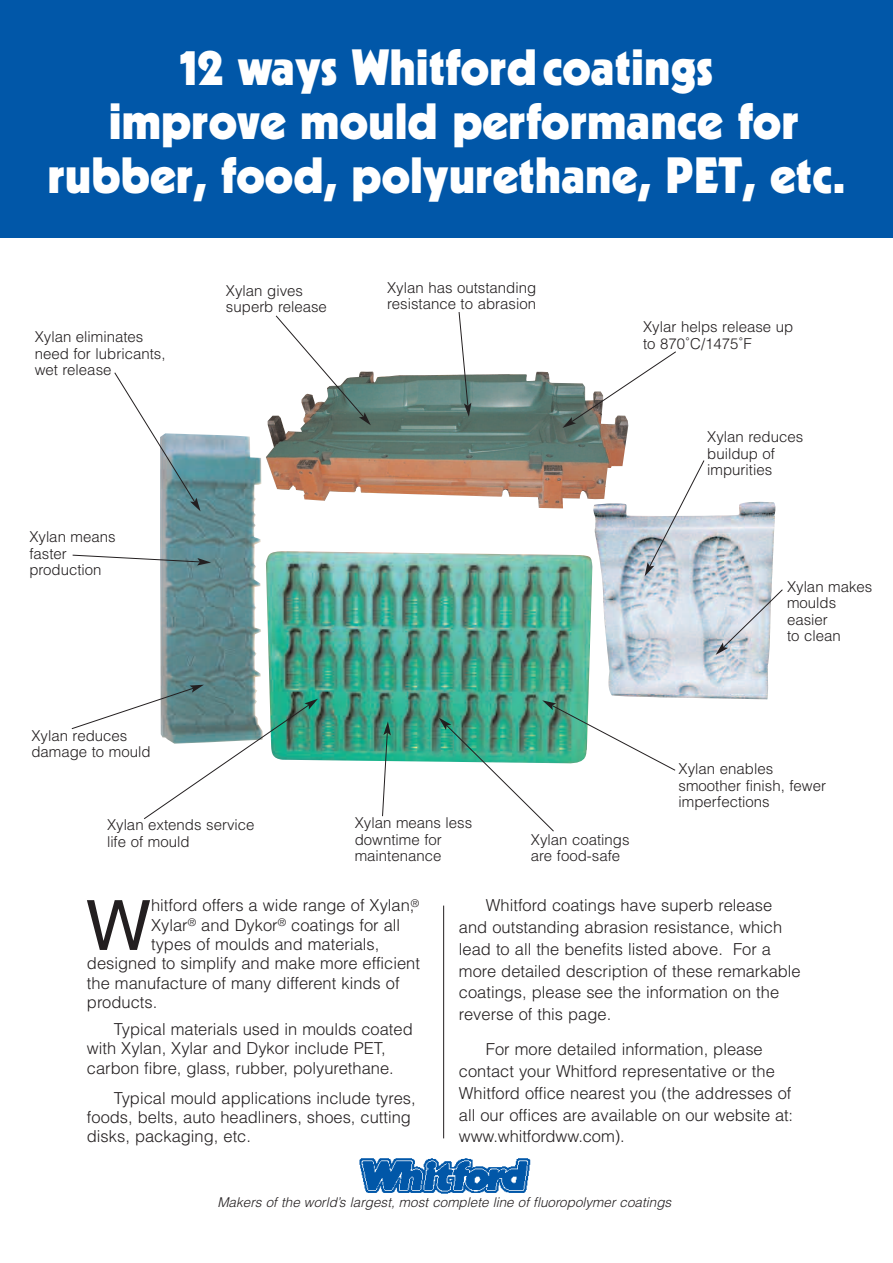
<style>
.page{position:relative;width:893px;height:1263px;background:#fff}
.page>*{position:absolute;margin:0;border:0;box-sizing:border-box;transform-origin:0 0}
.t1{font:69.3px "Helvetica";color:#231f20}
.t2{font:900 49.5px/54px "Kabel";color:#fff;text-align:center}
.t3{font:300 16.5px/21.8px "Helvetica";color:#231f20}
.t4{font:300 15px/16.5px "Helvetica";color:#231f20}
.t5{font:italic 300 13.5px "Helvetica";color:#231f20}
</style>
<div class="page">
<div style="left:0;top:0;width:893px;height:238px;background:#0157a8"></div>
<img style="left:359px;top:1158px;width:172px;height:36px">
<hr style="left:443px;top:905px;width:1px;height:233px;background:#231f20">
<img style="left:266px;top:551px;width:326px;height:211px">
<img style="left:371px;top:371px;width:191px;height:43px">
<img style="left:266px;top:414px;width:362px;height:72px">
<img style="left:276px;top:486px;width:330px;height:22px">
<img style="left:160px;top:434px;width:102px;height:251px">
<svg style="left:382px;top:721px;width:9px;height:96px"></svg>
<svg style="left:458px;top:312px;width:13px;height:105px"></svg>
<svg style="left:562px;top:351px;width:114px;height:77px"></svg>
<svg style="left:114px;top:372px;width:87px;height:139px"></svg>
<svg style="left:72px;top:554px;width:139px;height:11px"></svg>
<svg style="left:71px;top:685px;width:247px;height:134px"></svg>
<svg style="left:439px;top:700px;width:237px;height:132px"></svg>
<svg style="left:275px;top:315px;width:96px;height:110px"></svg>
<img style="left:593px;top:501px;width:183px;height:198px">
<svg style="left:716px;top:589px;width:67px;height:66px"></svg>
<svg style="left:645px;top:460px;width:60px;height:116px"></svg>
<h2 class="t2" style="left:47px;top:45px;width:800px">12 ways Whitfordcoatings<br>improve mould performance for rubber, food, polyurethane, PET, etc.</h2>
<p class="t4" style="left:35px;top:329px;width:132px">Xylan eliminates need for lubricants, wet release</p>
<p class="t4" style="left:226px;top:282px;width:102px">Xylan gives superb release</p>
<p class="t4" style="left:387px;top:279px;width:151px">Xylan has outstanding resistance to abrasion</p>
<p class="t4" style="left:29px;top:529px;width:88px">Xylan means faster production</p>
<p class="t4" style="left:643px;top:319px;width:152px">Xylar helps release up to 870˚C/1475˚F</p>
<p class="t4" style="left:707px;top:429px;width:97px">Xylan reduces buildup of impurities</p>
<p class="t4" style="left:787px;top:578px;width:87px">Xylan makes moulds easier<br>to clean</p>
<p class="t4" style="left:31px;top:727px;width:121px">Xylan reduces damage to mould</p>
<p class="t4" style="left:107px;top:817px;width:149px">Xylan extends service life of mould</p>
<p class="t4" style="left:355px;top:815px;width:119px">Xylan means less downtime for maintenance</p>
<p class="t4" style="left:531px;top:831px;width:100px">Xylan coatings are food-safe</p>
<p class="t4" style="left:679px;top:761px;width:149px">Xylan enables smoother finish, fewer imperfections</p>
<h1 class="t1" style="left:86px;top:900px;width:67px">W</h1>
<p class="t3" style="left:151px;top:895px;width:270px">hitford offers a wide range of Xylan,<sup>®</sup></p>
<p class="t3" style="left:151px;top:914px;width:251px">Xylar<sup>®</sup> and Dykor<sup>®</sup> coatings for all</p>
<p class="t3" style="left:151px;top:933px;width:230px">types of moulds and materials,</p>
<p class="t3" style="left:87px;top:953px;width:335px">designed to simplify and make more efficient</p>
<p class="t3" style="left:87px;top:972px;width:314px">the manufacture of many different kinds of</p>
<p class="t3" style="left:87px;top:991px;width:72px">products.</p>
<p class="t3" style="left:87px;top:1019px;width:327px;line-height:19.4px;text-indent:27px">Typical materials used in moulds coated with Xylan, Xylar and Dykor include PET, carbon fibre, glass, rubber, polyurethane.</p>
<p class="t3" style="left:87px;top:1088px;width:330px;line-height:19.4px;text-indent:27px">Typical mould applications include tyres, foods, belts, auto headliners, shoes, cutting disks, packaging, etc.</p>
<p class="t3" style="left:459px;top:895px;width:343px;text-indent:27px">Whitford coatings have superb release and outstanding abrasion resistance, which lead to all the benefits listed above. For a more detailed description of these remarkable coatings, please see the information on the reverse of this page.</p>
<p class="t3" style="left:459px;top:1038px;width:336px;text-indent:27px">For more detailed information, please contact your Whitford representative or the Whitford office nearest you (the addresses of all our offices are available on our website at: www.whitfordww.com).</p>
<p class="t5" style="left:217px;top:1194px;width:456px">Makers of the world’s largest, most complete line of fluoropolymer coatings</p>
</div>
